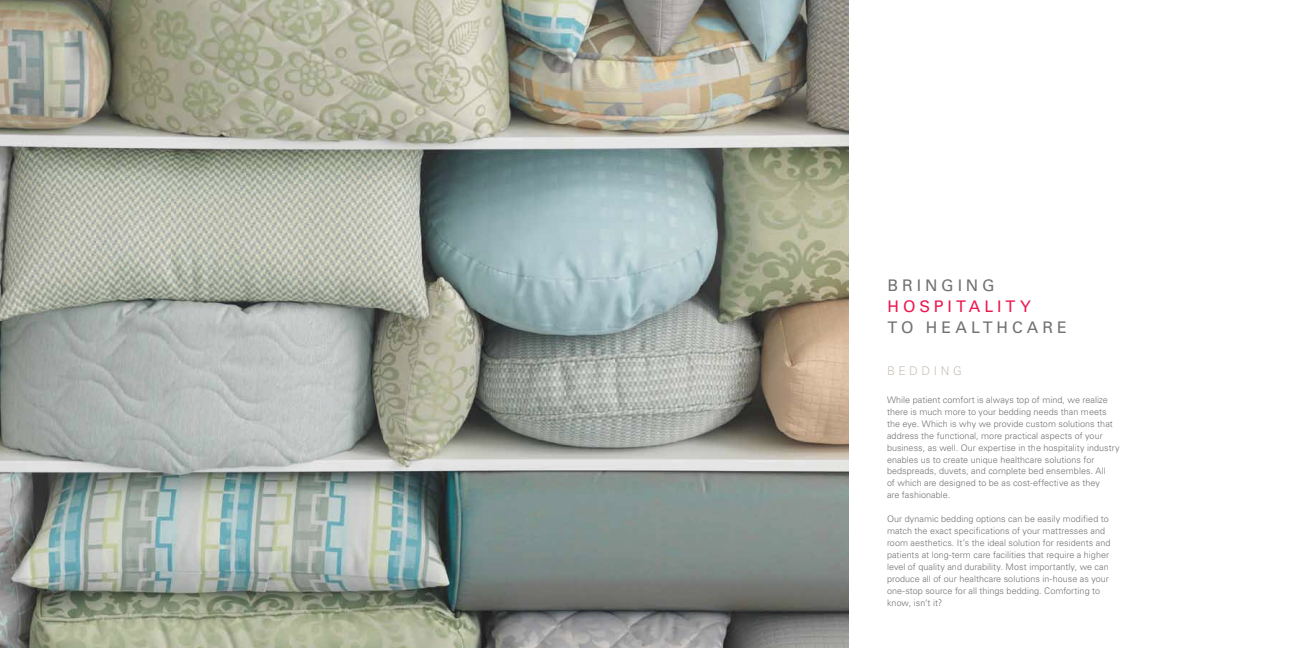
<style>
.page{position:relative;width:1296px;height:648px;background:#fff}
.page>*{position:absolute;margin:0;border:0;box-sizing:border-box;transform-origin:0 0}
.t1{font:16px "Univers LT Std";letter-spacing:.25em;color:#717073}
.t2{font:16px "Univers LT Std";letter-spacing:.25em;color:#ed174f}
.t3{font:300 12px "Univers LT Std";letter-spacing:.295em;color:#c9c1b8}
.t4{font:300 9px/12px "Univers LT Std";letter-spacing:.005em;color:#717073}
</style>
<div class="page">
<img style="left:0;top:0;width:849px;height:648px">
<h1 class="t1" style="left:888px;top:275px;width:109px">BRINGING</h1>
<h1 class="t2" style="left:888px;top:296px;width:145px">HOSPITALITY</h1>
<h1 class="t1" style="left:888px;top:317px;width:181px">TO HEALTHCARE</h1>
<h2 class="t3" style="left:887px;top:363px;width:76px">BEDDING</h2>
<p class="t4" style="left:887px;top:393px;width:234px">While patient comfort is always top of mind, we realize there is much more to your bedding needs than meets the eye. Which is why we provide custom solutions that address the functional, more practical aspects of your business, as well. Our expertise in the hospitality industry enables us to create unique healthcare solutions for bedspreads, duvets, and complete bed ensembles. All<br>of which are designed to be as cost-effective as they<br>are fashionable.</p>
<p class="t4" style="left:887px;top:513px;width:225px">Our dynamic bedding options can be easily modified to match the exact specifications of your mattresses and room aesthetics. It’s the ideal solution for residents and patients at long-term care facilities that require a higher level of quality and durability. Most importantly, we can produce all of our healthcare solutions in-house as your one-stop source for all things bedding. Comforting to know, isn’t it?</p>
</div>
